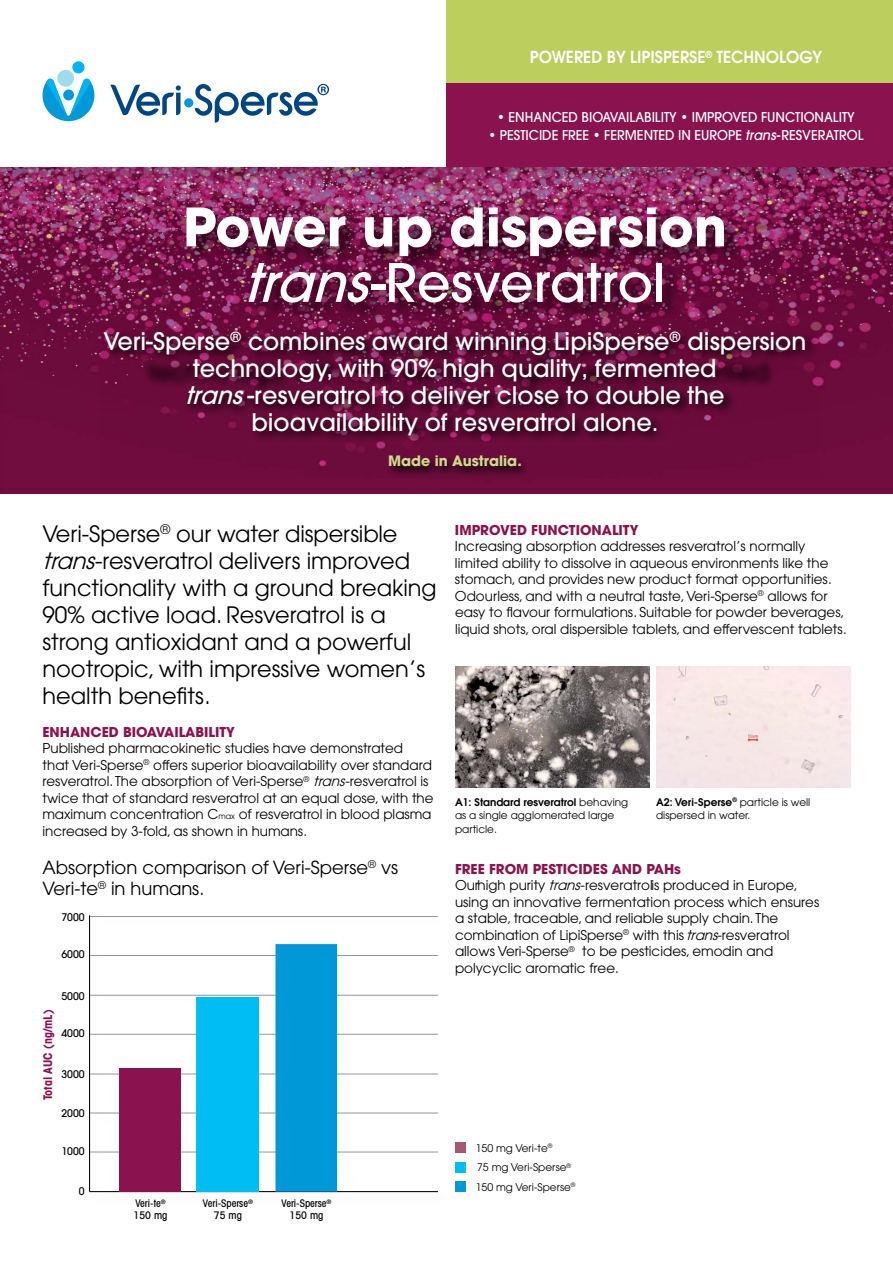
<style>
.page{position:relative;width:893px;height:1263px;background:#fff}
.page>*{position:absolute;margin:0;border:0;box-sizing:border-box;transform-origin:0 0}
.t1{font:700 52.5px/55.5px "ITC Avant Garde Pro";color:#fff;text-align:center}
.t2{font:500 24px/27px "Avant Garde";color:#fff;text-align:center}
.t3{font:22.5px/27px "Avant Garde";color:#000}
.t4{font:18px/21px "Avant Garde";color:#000}
.t5{font:600 16.5px "Avant Garde";color:#fff;scale:.96 1}
.t6{font:700 14.25px "Avant Garde";color:#cfda8d}
.t7{font:13.5px/16.5px "Avant Garde";color:#000}
.t8{font:500 13.5px "Avant Garde";color:#fff;scale:.96 1}
.t9{font:700 13.5px "Avant Garde";color:#8a134f}
.t10{font:700 condensed 12px "Avant Garde";color:#8a134f}
.t11{font:10.5px/13.5px "Avant Garde";color:#000}
.t12{font:500 condensed 10.5px/12px "Avant Garde";color:#000;text-align:center}
.t13{font:500 10.5px "Avant Garde";color:#000}
.s1{font-style:italic}
.s2{font-weight:500;font-style:italic}
.s3{font-weight:500}
.s4{font-size:7.8px}
.s5{font-weight:600}
.s6{font-weight:700;color:#8a134f}
</style>
<div class="page">
<img style="left:0;top:185px;width:893px;height:309px">
<svg style="left:100px;top:328px;width:718px;height:151px;fill:#660a39"></svg>
<div style="left:187px;top:208px;width:554px;height:112px;background:#000;opacity:.52"></div>
<div style="left:0;top:0;width:893px;height:185px;background:#000;opacity:.14"></div>
<div style="left:0;top:0;width:893px;height:167px;background:#fff"></div>
<div style="left:446px;top:0;width:447px;height:83px;background:#bcce5d"></div>
<div style="left:446px;top:83px;width:447px;height:84px;background:#8a134f"></div>
<div style="left:184px;top:98px;width:9px;height:9px;background:#0098d6;border-radius:50%"></div>
<svg style="left:195px;top:84px;width:134px;height:39px"></svg>
<svg style="left:110px;top:85px;width:71px;height:31px"></svg>
<div style="left:72px;top:61px;width:13px;height:12px;background:#00b3ef;border-radius:50%"></div>
<div style="left:57px;top:70px;width:17px;height:17px;background:#9fdbeb;border-radius:50%"></div>
<svg style="left:43px;top:79px;width:51px;height:42px"></svg>
<img style="left:455px;top:666px;width:194px;height:121px">
<div style="left:656px;top:666px;width:194px;height:121px;background:#f6e7e7"></div>
<div style="left:455px;top:1143px;width:10px;height:10px;background:#a55874"></div>
<div style="left:455px;top:1162px;width:10px;height:10px;background:#00bef1"></div>
<div style="left:455px;top:1181px;width:10px;height:10px;background:#0098d6"></div>
<hr style="left:90px;top:916px;width:348px;height:1px;background:#939598">
<hr style="left:90px;top:955px;width:348px;height:1px;background:#939598">
<hr style="left:90px;top:995px;width:348px;height:1px;background:#939598">
<hr style="left:90px;top:1034px;width:348px;height:1px;background:#939598">
<hr style="left:90px;top:1074px;width:348px;height:1px;background:#939598">
<hr style="left:90px;top:1113px;width:348px;height:1px;background:#939598">
<hr style="left:90px;top:1152px;width:348px;height:1px;background:#939598">
<hr style="left:89px;top:915px;width:1px;height:276px;background:#000">
<div style="left:88px;top:1189px;width:363px;height:17px;background:#000;opacity:.13"></div>
<hr style="left:90px;top:1191px;width:348px;height:1px;background:#000">
<div style="left:119px;top:1068px;width:61px;height:123px;background:#8a134f"></div>
<div style="left:196px;top:997px;width:63px;height:194px;background:#00bef1"></div>
<div style="left:275px;top:944px;width:62px;height:247px;background:#0098d6"></div>
<p class="t5" style="left:530px;top:47px;width:306px">POWERED BY LIPISPERSE<sup>®</sup> TECHNOLOGY</p>
<p class="t8" style="left:497px;top:108px;width:374px">• ENHANCED BIOAVAILABILITY • IMPROVED FUNCTIONALITY</p>
<p class="t8" style="left:489px;top:126px;width:392px">• PESTICIDE FREE • FERMENTED IN EUROPE <span class="s1">trans</span>-RESVERATROL</p>
<h1 class="t1" style="left:183px;top:199px;width:545px">Power up dispersion <span class="s2">trans</span><span class="s3">-Resveratrol</span></h1>
<h2 class="t2" style="left:104px;top:328px;width:704px">Veri-Sperse<sup>®</sup> combines award winning LipiSperse<sup>®</sup> dispersion technology, with 90% high quality, fermented <span class="s1">trans</span>-resveratrol to deliver close to double the bioavailability of resveratrol alone.</h2>
<p class="t6" style="left:388px;top:452px;width:135px">Made in Australia.</p>
<h3 class="t3" style="left:43px;top:520px;width:396px">Veri-Sperse<sup>®</sup> our water dispersible <span class="s1">trans</span>-resveratrol delivers improved functionality with a ground breaking 90% active load. Resveratrol is a strong antioxidant and a powerful nootropic, with impressive women’s health benefits.</h3>
<p class="t9" style="left:43px;top:723px;width:194px">ENHANCED BIOAVAILABILITY</p>
<p class="t7" style="left:43px;top:740px;width:393px">Published pharmacokinetic studies have demonstrated<br>that Veri-Sperse<sup>®</sup> offers superior bioavailability over standard resveratrol. The absorption of Veri-Sperse<sup>®</sup> <span class="s1">trans</span>-resveratrol is twice that of standard resveratrol at an equal dose, with the maximum concentration C<span class="s4">max</span> of resveratrol in blood plasma increased by 3-fold, as shown in humans.</p>
<h3 class="t4" style="left:43px;top:857px;width:357px">Absorption comparison of Veri-Sperse<sup>®</sup> vs<br>Veri-te<sup>®</sup> in humans.</h3>
<p class="t13" style="left:61px;top:911px;width:25px">7000</p>
<p class="t13" style="left:61px;top:948px;width:25px">6000</p>
<p class="t13" style="left:61px;top:989px;width:25px">5000</p>
<p class="t13" style="left:61px;top:1027px;width:25px">4000</p>
<p class="t13" style="left:61px;top:1067px;width:25px">3000</p>
<p class="t13" style="left:61px;top:1106px;width:25px">2000</p>
<p class="t13" style="left:61px;top:1145px;width:25px">1000</p>
<p class="t13" style="left:79px;top:1185px;width:7px">0</p>
<p class="t10" style="left:40px;top:1100px;width:92px;rotate:-90deg">Total AUC (ng/mL)</p>
<p class="t12" style="left:134px;top:1197px;width:35px;text-align:left">Veri-te<sup>®<br></sup>150 mg</p>
<p class="t12" style="left:203px;top:1197px;width:51px">Veri-Sperse<sup>®<br></sup>75 mg</p>
<p class="t12" style="left:281px;top:1197px;width:52px">Veri-Sperse<sup>®<br></sup>150 mg</p>
<p class="t9" style="left:455px;top:521px;width:185px">IMPROVED FUNCTIONALITY</p>
<p class="t7" style="left:455px;top:538px;width:393px">Increasing absorption addresses resveratrol’s normally limited ability to dissolve in aqueous environments like the stomach, and provides new product format opportunities.<br>Odourless, and with a neutral taste, Veri-Sperse<sup>®</sup> allows for easy to flavour formulations. Suitable for powder beverages, liquid shots, oral dispersible tablets, and effervescent tablets.</p>
<p class="t11" style="left:455px;top:795px;width:175px"><span class="s5">A1: Standard resveratrol</span> behaving as a single agglomerated large particle.</p>
<p class="t11" style="left:656px;top:795px;width:156px"><span class="s5">A2: Veri-Sperse</span><sup>®</sup> particle is well dispersed in water.</p>
<p class="t7" style="left:455px;top:861px;width:366px"><span class="s6">FREE FROM PESTICIDES AND PAHs<br></span>Ourhigh purity <span class="s1">trans</span>-resveratrolis produced in Europe, using an innovative fermentation process which ensures a stable, traceable, and reliable supply chain. The combination of LipiSperse<sup>®</sup> with this<span class="s1">trans</span>-resveratrol allows Veri-Sperse<sup>®</sup> to be pesticides, emodin and polycyclic aromatic free.</p>
<p class="t11" style="left:476px;top:1138px;width:101px;line-height:19.6px">150 mg Veri-te<sup>®<br></sup>75 mg Veri-Sperse<sup>®<br></sup>150 mg Veri-Sperse<sup>®</sup></p>
</div>
